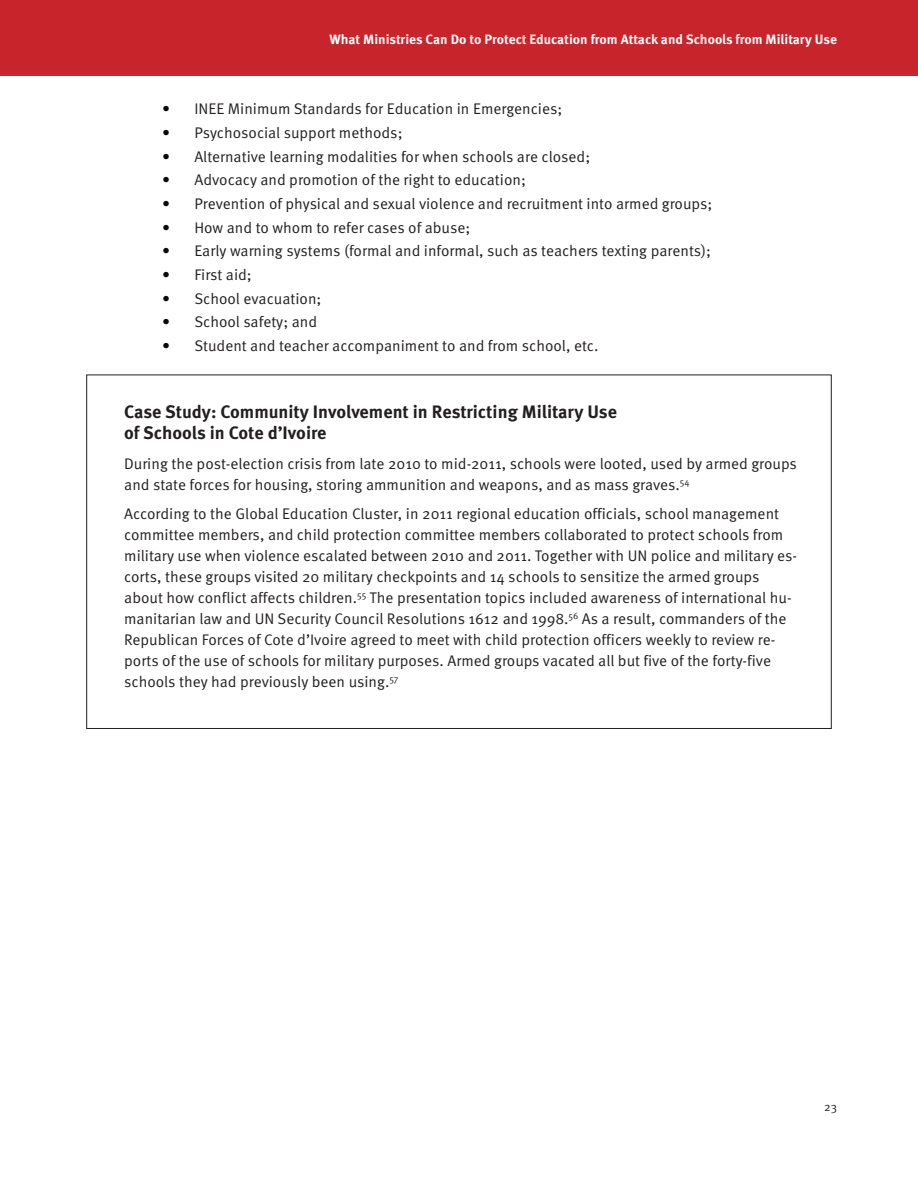
<style>
.page{position:relative;width:918px;height:1188px;background:#fff}
.page>*{position:absolute;margin:0;border:0;box-sizing:border-box;transform-origin:0 0}
.t1{font:700 18px/21px "Meta Pro";color:#231f20}
.t2{font:15.3px/21px "Meta Pro Norm";color:#231f20}
.t3{font:700 13.5px "Meta Pro";color:#fff}
.t4{font:12px "Meta Pro Norm";color:#231f20}
.s1{color:#060a0f}
</style>
<div class="page">
<div style="left:0;top:0;width:918px;height:76px;background:#c8242b"></div>
<p class="t3" style="left:330px;top:34px;width:509px">What Ministries Can Do to Protect Education from Attack and Schools from Military Use</p>
<p class="t2" style="left:162px;top:100px;width:402px"><span class="s1">•</span> INEE Minimum Standards for Education in Emergencies;</p>
<p class="t2" style="left:162px;top:123px;width:242px"><span class="s1">•</span> Psychosocial support methods;</p>
<p class="t2" style="left:162px;top:147px;width:430px"><span class="s1">•</span> Alternative learning modalities for when schools are closed;</p>
<p class="t2" style="left:162px;top:171px;width:365px"><span class="s1">•</span> Advocacy and promotion of the right to education;</p>
<p class="t2" style="left:162px;top:194px;width:552px"><span class="s1">•</span> Prevention of physical and sexual violence and recruitment into armed groups;</p>
<p class="t2" style="left:162px;top:218px;width:310px"><span class="s1">•</span> How and to whom to refer cases of abuse;</p>
<p class="t2" style="left:162px;top:242px;width:551px"><span class="s1">•</span> Early warning systems (formal and informal, such as teachers texting parents);</p>
<p class="t2" style="left:162px;top:265px;width:91px"><span class="s1">•</span> First aid;</p>
<p class="t2" style="left:162px;top:289px;width:161px"><span class="s1">•</span> School evacuation;</p>
<p class="t2" style="left:162px;top:313px;width:157px"><span class="s1">•</span> School safety; and</p>
<p class="t2" style="left:162px;top:336px;width:438px"><span class="s1">•</span> Student and teacher accompaniment to and from school, etc.</p>
<p class="t1" style="left:124px;top:403px;width:494px">Case Study: Community Involvement in Restricting Military Use of Schools in Cote d’Ivoire</p>
<p class="t2" style="left:124px;top:454px;width:674px">During the post-election crisis from late 2010 to mid-2011, schools were looted, used by armed groups and state forces for housing, storing ammunition and weapons, and as mass graves.<sup>54</sup></p>
<p class="t2" style="left:124px;top:505px;width:674px">According to the Global Education Cluster, in 2011 regional education officials, school management committee members, and child protection committee members collaborated to protect schools from military use when violence escalated between 2010 and 2011. Together with UN police and military es&shy;corts, these groups visited 20 military checkpoints and 14 schools to sensitize the armed groups about how conflict affects children.<sup>55</sup> The presentation topics included awareness of international hu&shy;manitarian law and UN Security Council Resolutions 1612 and 1998.<sup>56</sup> As a result, commanders of the Republican Forces of Cote d’Ivoire agreed to meet with child protection officers weekly to review re&shy;ports of the use of schools for military purposes. Armed groups vacated all but five of the forty-five schools they had previously been using.<sup>57</sup></p>
<p class="t4" style="left:824px;top:1102px;width:14px">23</p>
</div>
